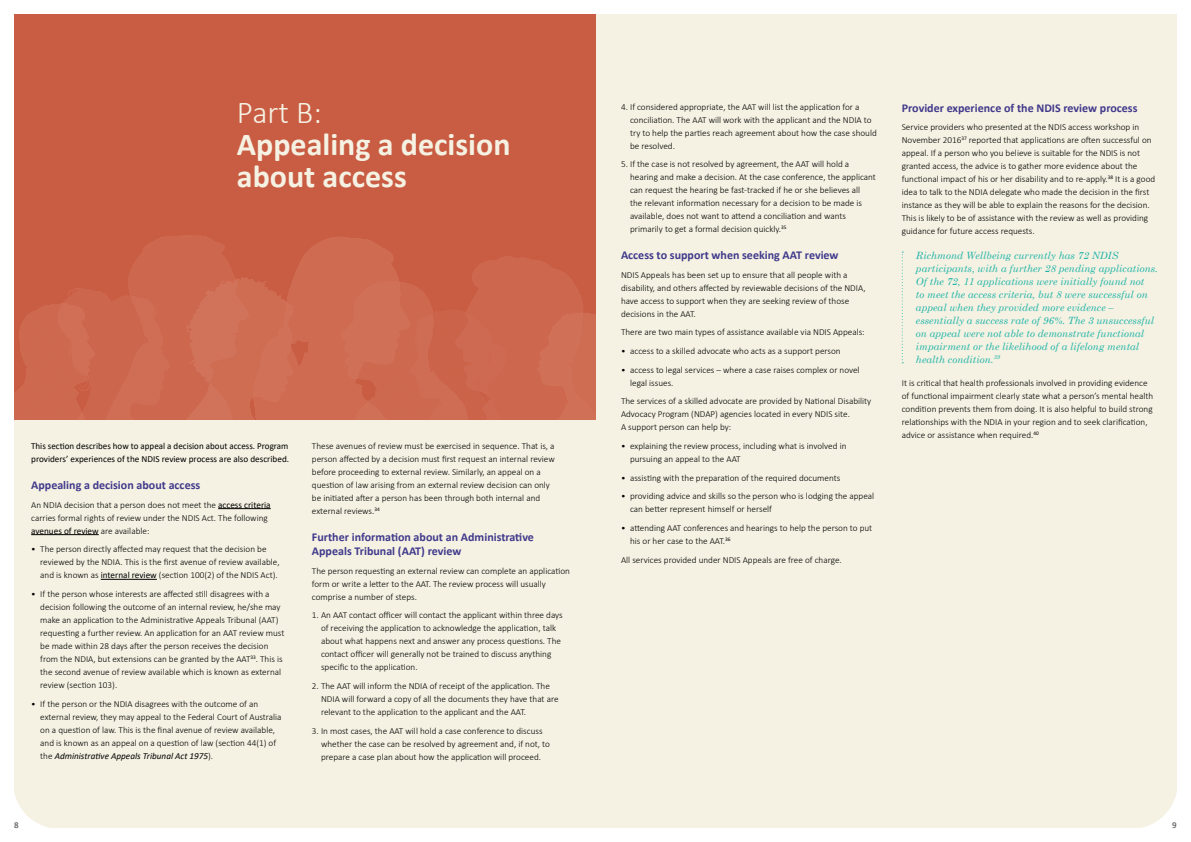
<style>
.page{position:relative;width:1191px;height:842px;background:#fff}
.page>*{position:absolute;margin:0;border:0;box-sizing:border-box;transform-origin:0 0}
.t1{font:700 32px/32px "Calibri";color:#f5f2e3}
.t2{font:300 32px "Calibri";color:#f5f2e3}
.t3{font:700 12px/14px "Calibri";color:#41398c}
.t4{font:italic 10px/13px "Century Schoolbook";color:#20b4a8}
.t5{font:300 9.2px/13px "Calibri";color:#000}
.t6{font:9.2px/13px "Calibri";color:#000}
.t7{font:700 9px "Calibri";color:#6d6e71}
.s1{font-weight:400}
.s2{font-weight:400;font-style:italic}
</style>
<div class="page">
<div style="left:14px;top:420px;width:581px;height:408px;background:#f5f2e3"></div>
<div style="left:595px;top:14px;width:581px;height:814px;background:#f5f2e3"></div>
<img style="left:14px;top:14px;width:581px;height:406px">
<hr style="left:218px;top:508px;width:53px;height:1px;background:#000">
<hr style="left:31px;top:534px;width:68px;height:1px;background:#000">
<hr style="left:101px;top:579px;width:56px;height:1px;background:#000">
<svg style="left:901px;top:252px;width:2px;height:111px"></svg>
<svg style="left:1131px;top:782px;width:46px;height:46px"></svg>
<svg style="left:14px;top:782px;width:46px;height:46px"></svg>
<h1 class="t2" style="left:237px;top:93px;width:86px">Part B:</h1>
<h1 class="t1" style="left:237px;top:128px;width:275px">Appealing a decision about access</h1>
<p class="t6" style="left:31px;top:439px;width:259px">This section describes how to appeal a decision about access. Program providers’ experiences of the NDIS review process are also described.</p>
<h2 class="t3" style="left:31px;top:478px;width:171px">Appealing a decision about access</h2>
<p class="t5" style="left:31px;top:498px;width:241px">An NDIA decision that a person does not meet the <span class="s1">access criteria </span>carries formal rights of review under the NDIS Act. The following <span class="s1">avenues of review</span> are available:</p>
<p class="t5" style="left:40px;top:543px;width:241px;text-indent:-9px">• The person directly affected may request that the decision be reviewed by the NDIA. This is the first avenue of review available, and is known as <span class="s1">internal review</span> (section 100(2) of the NDIS Act).</p>
<p class="t5" style="left:40px;top:587px;width:246px;text-indent:-9px">• If the person whose interests are affected still disagrees with a decision following the outcome of an internal review, he/she may make an application to the Administrative Appeals Tribunal (AAT) requesting a further review. An application for an AAT review must be made within 28 days after the person receives the decision from the NDIA, but extensions can be granted by the AAT<sup>33</sup>. This is the second avenue of review available which is known as external review (section 103).</p>
<p class="t5" style="left:40px;top:697px;width:243px;text-indent:-9px">• If the person or the NDIA disagrees with the outcome of an external review, they may appeal to the Federal Court of Australia on a question of law. This is the final avenue of review available, and is known as an appeal on a question of law (section 44(1) of the <span class="s2">Administrative Appeals Tribunal Act 1975</span>).</p>
<p class="t5" style="left:312px;top:439px;width:244px">These avenues of review must be exercised in sequence. That is, a person affected by a decision must first request an internal review before proceeding to external review. Similarly, an appeal on a question of law arising from an external review decision can only be initiated after a person has been through both internal and external reviews.<sup>34</sup></p>
<h2 class="t3" style="left:312px;top:530px;width:223px">Further information about an Administrative<br>Appeals Tribunal (AAT) review</h2>
<p class="t5" style="left:312px;top:564px;width:259px">The person requesting an external review can complete an application form or write a letter to the AAT. The review process will usually comprise a number of steps.</p>
<p class="t5" style="left:321px;top:609px;width:243px;text-indent:-9px">1. An AAT contact officer will contact the applicant within three days of receiving the application to acknowledge the application, talk about what happens next and answer any process questions. The contact officer will generally not be trained to discuss anything specific to the application.</p>
<p class="t5" style="left:321px;top:679px;width:239px;text-indent:-9px">2. The AAT will inform the NDIA of receipt of the application. The<br>NDIA will forward a copy of all the documents they have that are relevant to the application to the applicant and the AAT.</p>
<p class="t5" style="left:321px;top:724px;width:230px;text-indent:-9px">3. In most cases, the AAT will hold a case conference to discuss whether the case can be resolved by agreement and, if not, to prepare a case plan about how the application will proceed.</p>
<p class="t5" style="left:630px;top:100px;width:248px;text-indent:-9px">4. If considered appropriate, the AAT will list the application for a conciliation. The AAT will work with the applicant and the NDIA to try to help the parties reach agreement about how the case should be resolved.</p>
<p class="t5" style="left:630px;top:158px;width:247px;text-indent:-9px">5. If the case is not resolved by agreement, the AAT will hold a hearing and make a decision. At the case conference, the applicant can request the hearing be fast-tracked if he or she believes all<br>the relevant information necessary for a decision to be made is available, does not want to attend a conciliation and wants primarily to get a formal decision quickly.<sup>35</sup></p>
<h2 class="t3" style="left:621px;top:248px;width:219px">Access to support when seeking AAT review</h2>
<p class="t5" style="left:621px;top:268px;width:246px">NDIS Appeals has been set up to ensure that all people with a disability, and others affected by reviewable decisions of the NDIA, have access to support when they are seeking review of those decisions in the AAT.</p>
<p class="t5" style="left:621px;top:326px;width:245px">There are two main types of assistance available via NDIS Appeals:</p>
<p class="t5" style="left:621px;top:344px;width:221px">• access to a skilled advocate who acts as a support person</p>
<p class="t5" style="left:630px;top:363px;width:231px;text-indent:-9px">• access to legal services – where a case raises complex or novel legal issues.</p>
<p class="t5" style="left:621px;top:395px;width:252px">The services of a skilled advocate are provided by National Disability<br>Advocacy Program (NDAP) agencies located in every NDIS site.<br>A support person can help by:</p>
<p class="t5" style="left:630px;top:439px;width:218px;text-indent:-9px">• explaining the review process, including what is involved in pursuing an appeal to the AAT</p>
<p class="t5" style="left:621px;top:471px;width:221px">• assisting with the preparation of the required documents</p>
<p class="t5" style="left:630px;top:490px;width:246px;text-indent:-9px">• providing advice and skills so the person who is lodging the appeal can better represent himself or herself</p>
<p class="t5" style="left:630px;top:521px;width:244px;text-indent:-9px">• attending AAT conferences and hearings to help the person to put his or her case to the AAT.<sup>36</sup></p>
<p class="t5" style="left:621px;top:553px;width:222px">All services provided under NDIS Appeals are free of charge.</p>
<h2 class="t3" style="left:901px;top:100px;width:237px">Provider experience of the NDIS review process</h2>
<p class="t5" style="left:901px;top:121px;width:255px">Service providers who presented at the NDIS access workshop in November 2016<sup>37</sup> reported that applications are often successful on appeal. If a person who you believe is suitable for the NDIS is not granted access, the advice is to gather more evidence about the functional impact of his or her disability and to re-apply.<sup>38</sup> It is a good idea to talk to the NDIA delegate who made the decision in the first instance as they will be able to explain the reasons for the decision.<br>This is likely to be of assistance with the review as well as providing guidance for future access requests.</p>
<p class="t4" style="left:916px;top:248px;width:243px">Richmond Wellbeing currently has 72 NDIS participants, with a further 28 pending applications.<br>Of the 72, 11 applications were initially found not<br>to meet the access criteria, but 8 were successful on appeal when they provided more evidence – essentially a success rate of 96%. The 3 unsuccessful on appeal were not able to demonstrate functional impairment or the likelihood of a lifelong mental health condition.<sup>39</sup></p>
<p class="t5" style="left:901px;top:377px;width:253px">It is critical that health professionals involved in providing evidence of functional impairment clearly state what a person’s mental health condition prevents them from doing. It is also helpful to build strong relationships with the NDIA in your region and to seek clarification, advice or assistance when required.<sup>40</sup></p>
<p class="t7" style="left:14px;top:818px;width:6px">8</p>
<p class="t7" style="left:1172px;top:818px;width:6px">9</p>
</div>
